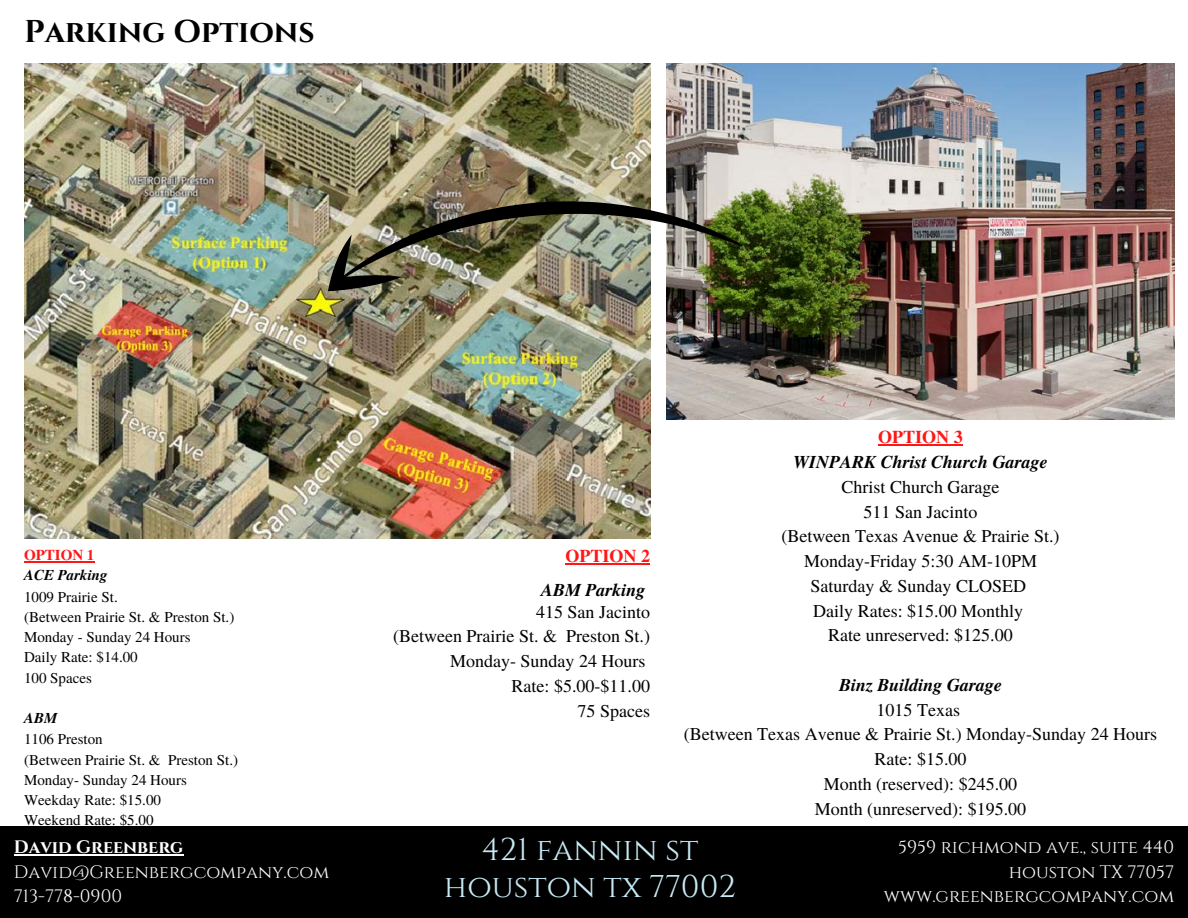
<style>
.page{position:relative;width:1188px;height:918px;background:#fff}
.page>*{position:absolute;margin:0;border:0;box-sizing:border-box;transform-origin:0 0}
.t1{font:31.5px/37.2px "Cinzel";color:#c7eaf4;text-align:center}
.t2{font:700 31.5px "Cinzel";color:#000}
.t3{font:18px/24.8px "Te X Gyre Termes";color:#000;text-align:center}
.t4{font:18px/24.8px "Cinzel";color:#fff;text-align:right}
.t5{font:italic 700 18px "Te X Gyre Termes";color:#000}
.t6{font:700 18px "Cinzel";color:#fff}
.t7{font:700 18px "Te X Gyre Termes";color:#ff1616}
.t8{font:15px/20.2px "Te X Gyre Termes";color:#000}
.t9{font:italic 700 15px "Te X Gyre Termes";color:#000}
.t10{font:700 15px "Te X Gyre Termes";color:#ff1616}
</style>
<div class="page">
<div style="left:0;top:826px;width:1188px;height:92px;background:#000"></div>
<img style="left:24px;top:63px;width:627px;height:475px">
<img style="left:667px;top:63px;width:507px;height:357px">
<img style="left:328px;top:192px;width:415px;height:103px">
<hr style="left:14px;top:854px;width:169px;height:1px;background:#fff">
<hr style="left:24px;top:561px;width:70px;height:1px;background:#ff1616">
<hr style="left:566px;top:564px;width:84px;height:1px;background:#ff1616">
<hr style="left:878px;top:444px;width:85px;height:2px;background:#ff1616">
<h1 class="t2" style="left:24px;top:11px;width:292px">Parking Options</h1>
<p class="t10" style="left:24px;top:543px;width:72px">OPTION 1</p>
<p class="t9" style="left:24px;top:564px;width:85px">ACE Parking</p>
<p class="t8" style="left:24px;top:586px;width:212px">1009 Prairie St.<br>(Between Prairie St. &amp; Preston St.)<br>Monday - Sunday 24 Hours<br>Daily Rate: $14.00<br>100 Spaces</p>
<p class="t9" style="left:24px;top:707px;width:35px">ABM</p>
<p class="t8" style="left:24px;top:729px;width:216px">1106 Preston<br>(Between Prairie St. &amp; Preston St.)<br>Monday- Sunday 24 Hours<br>Weekday Rate: $15.00<br>Weekend Rate: $5.00</p>
<p class="t6" style="left:14px;top:835px;width:171px">David Greenberg</p>
<p class="t4" style="left:14px;top:860px;width:317px;text-align:left">David@Greenbergcompany.com<br>713-778-0900</p>
<p class="t7" style="left:566px;top:542px;width:86px">OPTION 2</p>
<p class="t5" style="left:541px;top:577px;width:106px">ABM Parking</p>
<p class="t3" style="left:393px;top:598px;width:258px;text-align:right">415 San Jacinto<br>(Between Prairie St. &amp; Preston St.)<br>Monday- Sunday 24 Hours<br>Rate: $5.00-$11.00<br>75 Spaces</p>
<p class="t7" style="left:878px;top:423px;width:86px">OPTION 3</p>
<p class="t5" style="left:793px;top:449px;width:256px">WINPARK Christ Church Garage</p>
<p class="t3" style="left:782px;top:473px;width:279px">Christ Church Garage<br>511 San Jacinto<br>(Between Texas Avenue &amp; Prairie St.)<br>Monday-Friday 5:30 AM-10PM<br>Saturday &amp; Sunday CLOSED<br>Daily Rates: $15.00 Monthly<br>Rate unreserved: $125.00</p>
<p class="t5" style="left:839px;top:671px;width:165px">Binz Building Garage</p>
<p class="t3" style="left:684px;top:696px;width:475px">1015 Texas<br>(Between Texas Avenue &amp; Prairie St.) Monday-Sunday 24 Hours<br>Rate: $15.00<br>Month (reserved): $245.00<br>Month (unreserved): $195.00</p>
<h1 class="t1" style="left:444px;top:832px;width:293px">421 fannin st houston tx 77002</h1>
<p class="t4" style="left:884px;top:835px;width:292px">5959 richmond ave., suite 440 houston TX 77057 www.greenbergcompany.com</p>
<p class="t4" style="left:884px;top:841px;width:292px">5959 richmond ave., suite 440 houston TX 77057 www.greenbergcompany.com</p>
</div>
